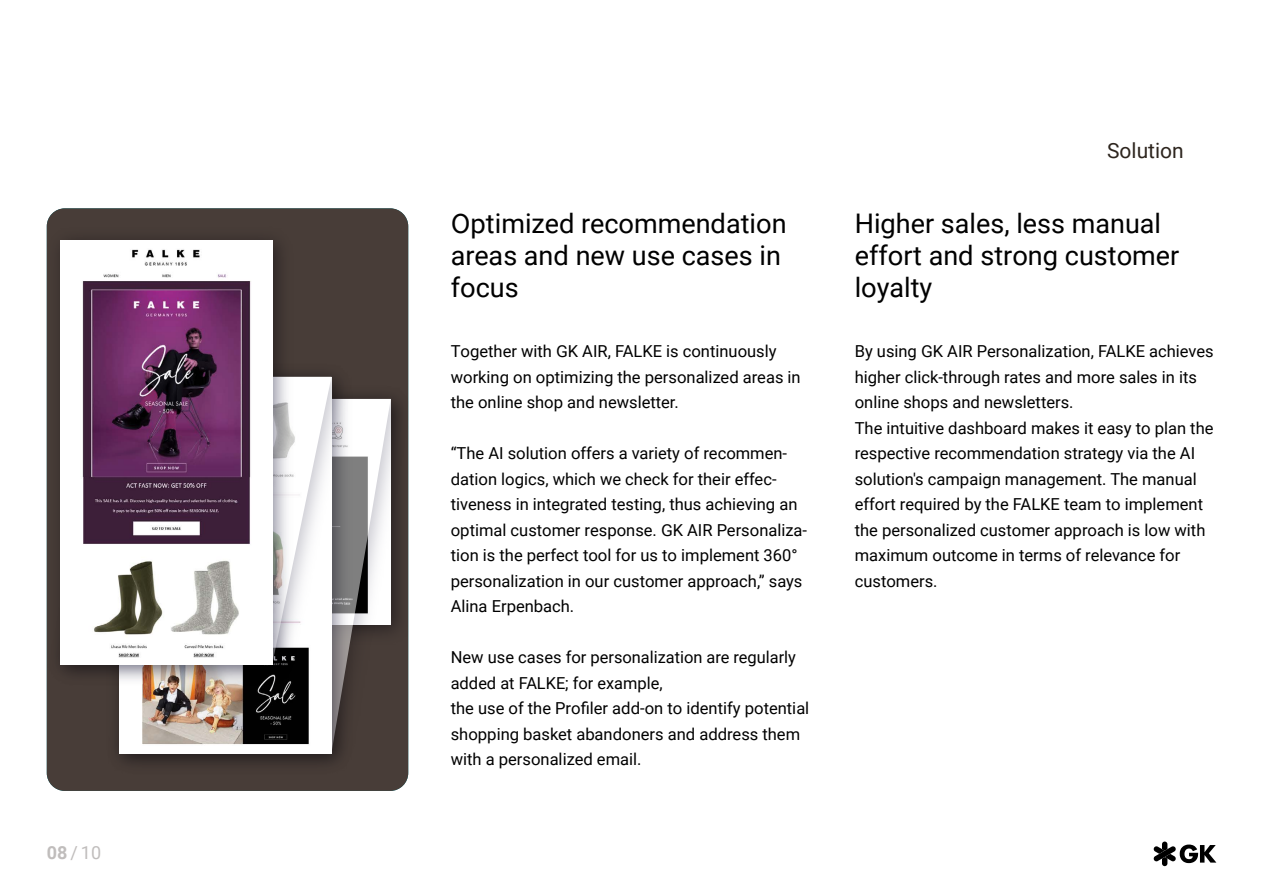
<style>
.page{position:relative;width:1263px;height:893px;background:#fff}
.page>*{position:absolute;margin:0;border:0;box-sizing:border-box;transform-origin:0 0}
.t1{font:27px/32.4px "Roboto";color:#000}
.t2{font:21px "Roboto";color:#2d251e}
.t3{font:18px "Roboto";color:#c0bdbc}
.t4{font:16.5px/25.5px "Roboto";color:#000}
.s1{font-weight:700}
</style>
<div class="page">
<svg style="left:1153px;top:841px;width:63px;height:25px"></svg>
<div style="left:47px;top:208px;width:361px;height:583px;background:#483d38"></div>
<img style="left:359px;top:380px;width:49px;height:399px">
<svg style="left:359px;top:399px;width:32px;height:354px"></svg>
<img style="left:101px;top:691px;width:258px;height:89px">
<img style="left:120px;top:691px;width:211px;height:62px">
<img style="left:299px;top:357px;width:60px;height:334px">
<svg style="left:299px;top:377px;width:32px;height:287px"></svg>
<img style="left:47px;top:221px;width:252px;height:470px">
<img style="left:61px;top:240px;width:211px;height:424px">
<p class="t3" style="left:47px;top:840px;width:56px"><span class="s1">08</span> / 10</p>
<h1 class="t1" style="left:451px;top:206px;width:337px">Optimized recommendation areas and new use cases in focus</h1>
<p class="t4" style="left:451px;top:338px;width:351px">Together with GK AIR, FALKE is continuously working on optimizing the personalized areas in the online shop and newsletter.</p>
<p class="t4" style="left:451px;top:440px;width:358px">“The AI solution offers a variety of recommen&shy;dation logics, which we check for their effec&shy;tiveness in integrated testing, thus achieving an optimal customer response. GK AIR Personaliza&shy;tion is the perfect tool for us to implement 360° personalization in our customer approach,” says Alina Erpenbach.</p>
<p class="t4" style="left:451px;top:644px;width:360px">New use cases for personalization are regularly added at FALKE; for example,<br>the use of the Profiler add-on to identify potential shopping basket abandoners and address them with a personalized email.</p>
<p class="t2" style="left:1107px;top:136px;width:78px">Solution</p>
<h1 class="t1" style="left:855px;top:206px;width:326px">Higher sales, less manual effort and strong customer loyalty</h1>
<p class="t4" style="left:855px;top:338px;width:360px">By using GK AIR Personalization, FALKE achieves higher click-through rates and more sales in its online shops and newsletters.<br>The intuitive dashboard makes it easy to plan the respective recommendation strategy via the AI solution's campaign management. The manual effort required by the FALKE team to implement the personalized customer approach is low with maximum outcome in terms of relevance for customers.</p>
</div>
